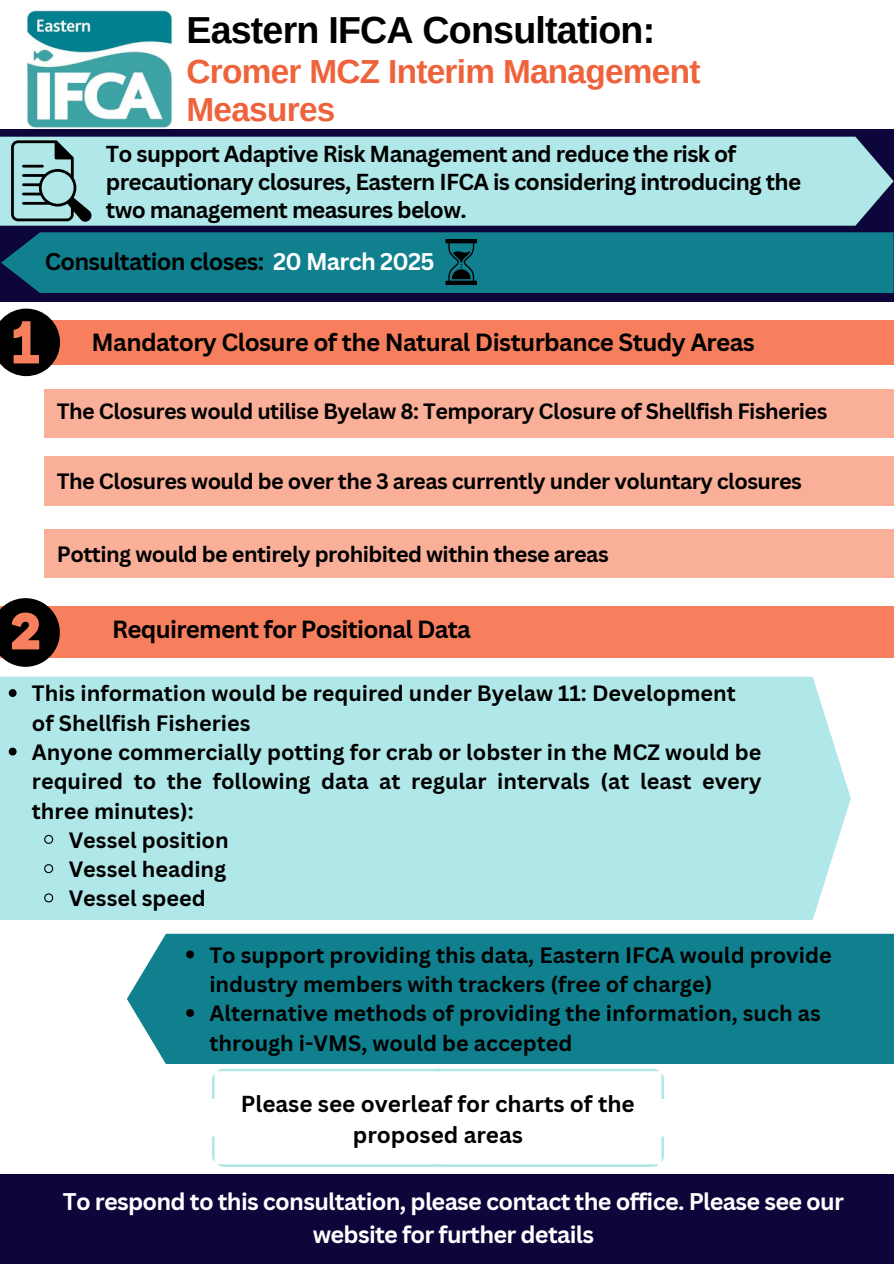
<style>
.page{position:relative;width:894px;height:1264px;background:#fff}
.page>*{position:absolute;margin:0;border:0;box-sizing:border-box;transform-origin:0 0}
.t1{font:700 37.5px "Arimo";letter-spacing:-.02em;color:#000}
.t2{font:700 33.3px/38px "Arimo";letter-spacing:-.02em;color:#ee633b}
.t3{font:700 24.15px "Canva Sans";letter-spacing:-.025em;color:#000}
.t4{font:700 23.4px/32.7px "Canva Sans";letter-spacing:-.03em;color:#fff;text-align:center}
.t5{font:700 23.4px "Canva Sans";letter-spacing:-.03em;color:#000}
.t6{font:700 22.5px/28.2px "Canva Sans";letter-spacing:-.03em;color:#000}
.t7{font:700 22.5px/31.5px "Canva Sans";color:#000;text-align:center}
.t8{font:700 21.6px/29.2px "Canva Sans";color:#000}
.t9{font:700 21.6px "Canva Sans";letter-spacing:-.025em;color:#000}
.s1{color:#fff}
</style>
<div class="page">
<img style="left:26px;top:11px;width:147px;height:118px">
<div style="left:0;top:129px;width:893px;height:173px;background:#0c063b"></div>
<div style="left:0;top:606px;width:893px;height:52px;background:#f87f5d"></div>
<div style="left:1px;top:232px;width:892px;height:61px;background:#10808f"></div>
<div style="left:45px;top:389px;width:848px;height:49px;background:#faaf99"></div>
<div style="left:1px;top:320px;width:892px;height:45px;background:#f87f5d"></div>
<div style="left:0;top:137px;width:893px;height:89px;background:#b0e7e8"></div>
<svg style="left:0;top:598px;width:60px;height:68px"></svg>
<svg style="left:445px;top:239px;width:32px;height:46px"></svg>
<svg style="left:11px;top:140px;width:84px;height:86px;background:#88b2b3"></svg>
<hr style="left:22px;top:165px;width:22px;height:2px;background:#000">
<svg style="left:0;top:308px;width:60px;height:68px"></svg>
<div style="left:45px;top:456px;width:848px;height:49px;background:#faaf99"></div>
<div style="left:45px;top:529px;width:848px;height:49px;background:#faaf99"></div>
<div style="left:0;top:676px;width:850px;height:244px;background:#b0e7e8"></div>
<div style="left:127px;top:933px;width:766px;height:131px;background:#10808f"></div>
<div style="left:0;top:1174px;width:893px;height:89px;background:#0c063b"></div>
<svg style="left:9px;top:689px;width:8px;height:8px"></svg>
<svg style="left:9px;top:747px;width:8px;height:8px"></svg>
<svg style="left:43px;top:834px;width:11px;height:10px"></svg>
<svg style="left:43px;top:863px;width:11px;height:11px"></svg>
<svg style="left:43px;top:892px;width:11px;height:11px"></svg>
<svg style="left:186px;top:950px;width:8px;height:8px"></svg>
<svg style="left:186px;top:1009px;width:8px;height:7px"></svg>
<svg style="left:212px;top:1068px;width:452px;height:30px"></svg>
<svg style="left:212px;top:1136px;width:452px;height:30px"></svg>
<p class="t1" style="left:186px;top:9px;width:470px">Eastern IFCA Consultation:</p>
<p class="t2" style="left:186px;top:53px;width:515px">Cromer MCZ Interim Management<br>Measures</p>
<h1 class="t6" style="left:106px;top:139px;width:696px">To support Adaptive Risk Management and reduce the risk of precautionary closures, Eastern IFCA is considering introducing the two management measures below.</h1>
<p class="t5" style="left:45px;top:245px;width:391px">Consultation closes: <span class="s1">20 March 2025</span></p>
<p class="t3" style="left:92px;top:325px;width:664px">Mandatory Closure of the Natural Disturbance Study Areas</p>
<h2 class="t9" style="left:57px;top:396px;width:771px">The Closures would utilise Byelaw 8: Temporary Closure of Shellfish Fisheries</h2>
<p class="t9" style="left:57px;top:465px;width:746px">The Closures would be over the 3 areas currently under voluntary closures</p>
<h2 class="t9" style="left:57px;top:539px;width:553px">Potting would be entirely prohibited within these areas</h2>
<h2 class="t3" style="left:112px;top:612px;width:360px">Requirement for Positional Data</h2>
<h3 class="t8" style="left:32px;top:678px;width:705px">This information would be required under Byelaw 11: Development of Shellfish Fisheries</h3>
<h3 class="t8" style="left:32px;top:737px;width:730px;text-align:justify">Anyone commercially potting for crab or lobster in the MCZ would be required to the following data at regular intervals (at least every three minutes):</h3>
<h3 class="t8" style="left:69px;top:824px;width:161px">Vessel position</h3>
<p class="t8" style="left:69px;top:854px;width:159px">Vessel heading</p>
<h2 class="t8" style="left:69px;top:883px;width:138px">Vessel speed</h2>
<p class="t8" style="left:209px;top:939px;width:623px">To support providing this data, Eastern IFCA would provide industry members with trackers (free of charge)</p>
<p class="t8" style="left:209px;top:998px;width:612px">Alternative methods of providing the information, such as through i-VMS, would be accepted</p>
<p class="t7" style="left:241px;top:1087px;width:395px">Please see overleaf for charts of the proposed areas</p>
<p class="t4" style="left:63px;top:1184px;width:782px">To respond to this consultation, please contact the office. Please see our website for further details</p>
</div>
